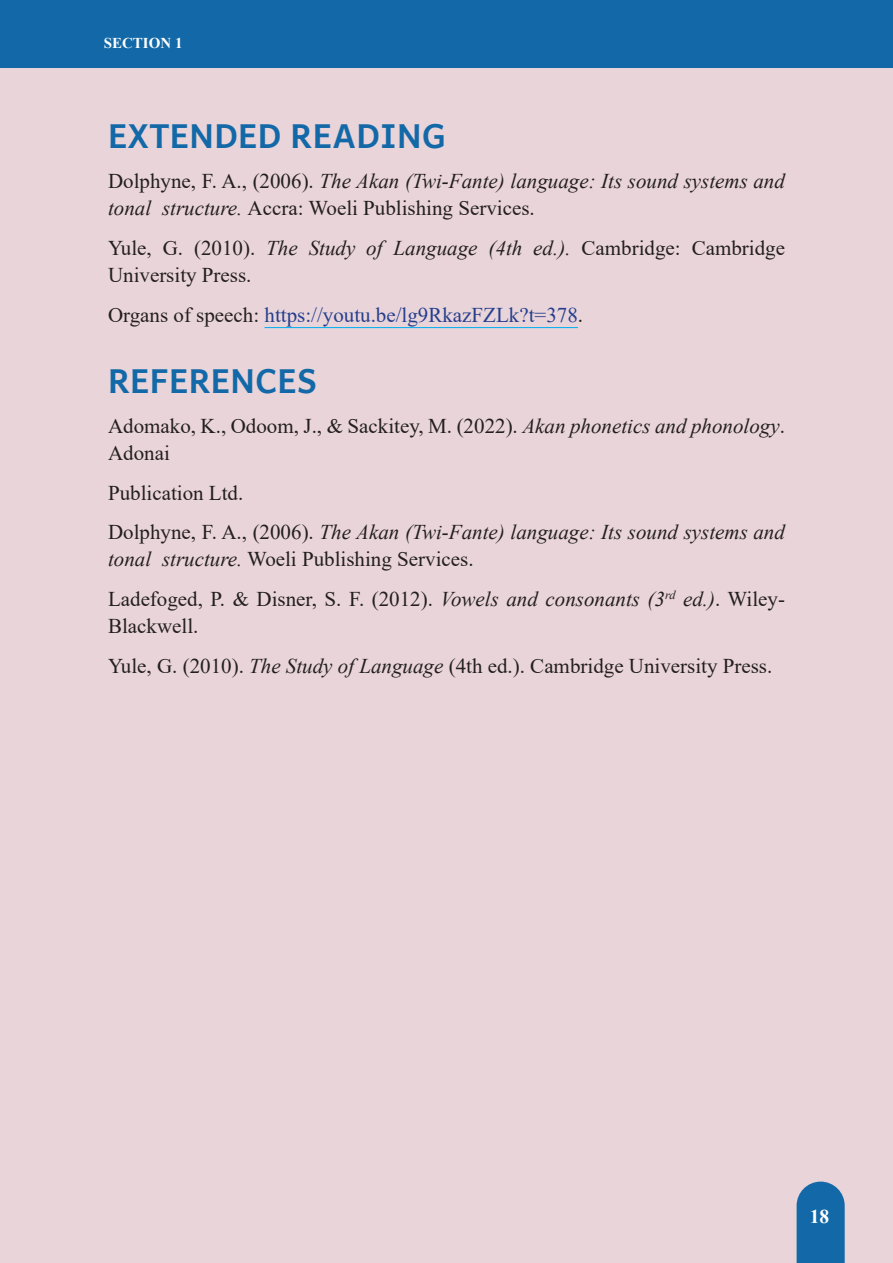
<style>
.page{position:relative;width:893px;height:1263px;background:#e9d4d9}
.page>*{position:absolute;margin:0;border:0;box-sizing:border-box;transform-origin:0 0}
.Heading_1{font:700 33px "Andika";color:#1369a8}
.Body{font:21px/27px "Times New Roman";color:#231f20}
.Body-2{font:italic 21px/27px "Times New Roman";color:#231f20}
.Body-3{font:21px "Times New Roman";color:#253f8e}
.t1{font:700 19.5px "Times New Roman";color:#fff}
.t2{font:700 15px "Times New Roman";color:#fff}
.s1{font-style:normal}
.s2{font-style:italic}
.s3{color:#231f20}
</style>
<div class="page">
<div style="left:0;top:0;width:893px;height:68px;background:#1369a8"></div>
<svg style="left:797px;top:1181px;width:48px;height:82px;background:#2371ab"></svg>
<hr style="left:264px;top:327px;width:314px;height:1px;background:#00aeef">
<p class="t2" style="left:104px;top:32px;width:80px">SECTION 1</p>
<p class="Heading_1" style="left:108px;top:118px;width:339px">EXTENDED READING</p>
<p class="Body-2" style="left:108px;top:167px;width:678px"><span class="s1">Dolphyne, F. A., (2006).</span> The Akan (Twi-Fante) language: Its sound systems and tonal structure. <span class="s1">Accra: Woeli Publishing Services.</span></p>
<p class="Body" style="left:108px;top:234px;width:678px">Yule, G. (2010). <span class="s2">The Study of Language (4th ed.).</span> Cambridge: Cambridge<br>University Press.</p>
<p class="Body-3" style="left:108px;top:300px;width:477px"><span class="s3">Organs of speech:</span> https://youtu.be/lg9RkazFZLk?t=378<span class="s3">.</span></p>
<p class="Heading_1" style="left:108px;top:362px;width:211px">REFERENCES</p>
<p class="Body" style="left:108px;top:412px;width:678px">Adomako, K., Odoom, J., &amp; Sackitey, M. (2022). <span class="s2">Akan phonetics and phonology</span>.<br>Adonai</p>
<p class="Body" style="left:108px;top:478px;width:137px">Publication Ltd.</p>
<p class="Body-2" style="left:108px;top:518px;width:678px"><span class="s1">Dolphyne, F. A., (2006).</span> The Akan (Twi-Fante) language: Its sound systems and tonal structure. <span class="s1">Woeli Publishing Services.</span></p>
<p class="Body" style="left:108px;top:585px;width:678px">Ladefoged, P. &amp; Disner, S. F. (2012). <span class="s2">Vowels and consonants (3</span><sup>rd</sup> <span class="s2">ed.)</span>. Wiley-<br>Blackwell.</p>
<p class="Body" style="left:108px;top:652px;width:666px">Yule, G. (2010). <span class="s2">The Study of Language</span> (4th ed.). Cambridge University Press.</p>
<p class="t1" style="left:810px;top:1202px;width:21px">18</p>
</div>
